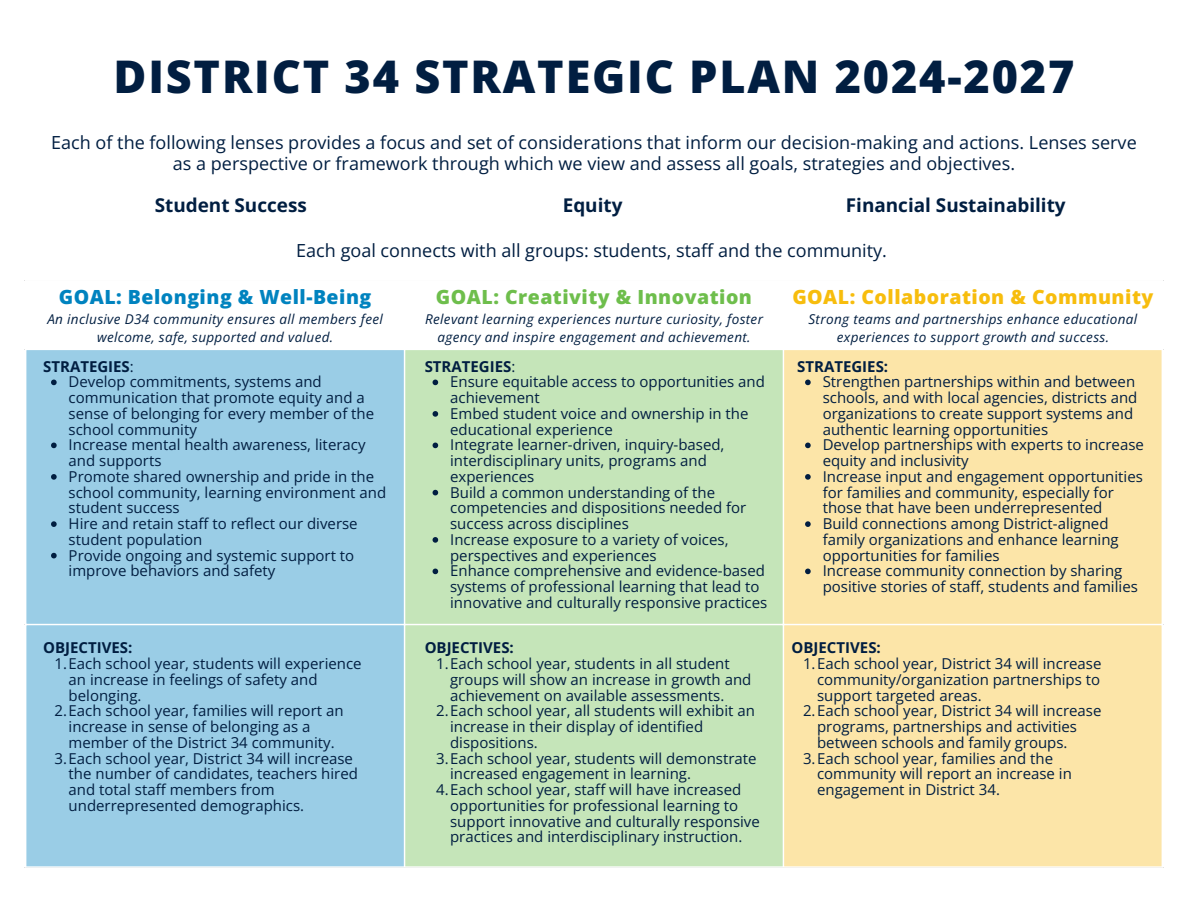
<style>
.page{position:relative;width:1188px;height:918px;background:#fff}
.page>*{position:absolute;margin:0;border:0;box-sizing:border-box;transform-origin:0 0}
.t1{font:800 45px "Open Sans";letter-spacing:.04em;color:#011e41}
.t2{font:800 19.5px "Open Sans";letter-spacing:.025em;color:#f7bd0d}
.t3{font:800 19.5px "Open Sans";letter-spacing:.025em;color:#6ebe4c}
.t4{font:800 19.5px "Open Sans";letter-spacing:.025em;color:#0083bf}
.t5{font:700 18.9px "Open Sans";color:#011e41}
.t6{font:18px/21.6px "Open Sans";color:#011e41;text-align:center}
.t7{font:15px/15.8px "Open Sans";color:#011e41}
.t8{font:700 15px "Open Sans";color:#011e41}
.t9{font:italic 13.5px/18px "Open Sans";letter-spacing:.025em;color:#011e41;text-align:center}
.s1{font-weight:400}
</style>
<div class="page">
<div style="left:26px;top:350px;width:378px;height:516px;background:#9acde6"></div>
<div style="left:405px;top:350px;width:378px;height:516px;background:#c5e5b9"></div>
<div style="left:784px;top:350px;width:378px;height:516px;background:#fce5a8"></div>
<hr style="left:25px;top:624px;width:1138px;height:1px;background:#fff">
<svg style="left:51px;top:380px;width:6px;height:5px"></svg>
<svg style="left:51px;top:443px;width:6px;height:5px"></svg>
<svg style="left:51px;top:474px;width:6px;height:6px"></svg>
<svg style="left:51px;top:521px;width:6px;height:6px"></svg>
<svg style="left:51px;top:553px;width:6px;height:5px"></svg>
<svg style="left:433px;top:380px;width:5px;height:5px"></svg>
<svg style="left:433px;top:411px;width:5px;height:6px"></svg>
<svg style="left:433px;top:443px;width:5px;height:5px"></svg>
<svg style="left:433px;top:490px;width:5px;height:5px"></svg>
<svg style="left:433px;top:537px;width:5px;height:6px"></svg>
<svg style="left:433px;top:569px;width:5px;height:5px"></svg>
<svg style="left:805px;top:380px;width:6px;height:5px"></svg>
<svg style="left:805px;top:443px;width:6px;height:5px"></svg>
<svg style="left:805px;top:474px;width:6px;height:6px"></svg>
<svg style="left:805px;top:521px;width:6px;height:6px"></svg>
<svg style="left:805px;top:569px;width:6px;height:5px"></svg>
<p class="t1" style="left:114px;top:45px;width:962px">DISTRICT 34 STRATEGIC PLAN 2024-2027</p>
<p class="t6" style="left:51px;top:131px;width:1087px">Each of the following lenses provides a focus and set of considerations that inform our decision-making and actions. Lenses serve as a perspective or framework through which we view and assess all goals, strategies and objectives.</p>
<p class="t5" style="left:155px;top:192px;width:154px">Student Success</p>
<p class="t5" style="left:563px;top:192px;width:61px">Equity</p>
<p class="t5" style="left:846px;top:192px;width:221px">Financial Sustainability</p>
<p class="t6" style="left:296px;top:239px;width:592px">Each goal connects with all groups: students, staff and the community.</p>
<h1 class="t4" style="left:59px;top:283px;width:314px">GOAL: Belonging &amp; Well-Being</h1>
<h2 class="t9" style="left:47px;top:310px;width:337px">An inclusive D34 community ensures all members feel welcome, safe, supported and valued.</h2>
<h4 class="t8" style="left:43px;top:356px;width:92px">STRATEGIES<span class="s1">:</span></h4>
<p class="t7" style="left:69px;top:374px;width:307px">Develop commitments, systems and communication that promote equity and a sense of belonging for every member of the school community</p>
<p class="t7" style="left:69px;top:437px;width:298px">Increase mental health awareness, literacy and supports</p>
<p class="t7" style="left:69px;top:468px;width:319px">Promote shared ownership and pride in the school community, learning environment and student success</p>
<p class="t7" style="left:69px;top:515px;width:291px">Hire and retain staff to reflect our diverse student population</p>
<p class="t7" style="left:69px;top:547px;width:287px">Provide ongoing and systemic support to improve behaviors and safety</p>
<p class="t8" style="left:43px;top:637px;width:91px">OBJECTIVES:</p>
<p class="t7" style="left:55px;top:655px;width:309px">1.Each school year, students will experience</p>
<p class="t7" style="left:69px;top:671px;width:250px">an increase in feelings of safety and</p>
<p class="t7" style="left:69px;top:687px;width:74px">belonging.</p>
<p class="t7" style="left:55px;top:703px;width:290px">2.Each school year, families will report an</p>
<p class="t7" style="left:69px;top:718px;width:244px">increase in sense of belonging as a</p>
<p class="t7" style="left:69px;top:734px;width:268px">member of the District 34 community.</p>
<p class="t7" style="left:55px;top:750px;width:300px">3.Each school year, District 34 will increase</p>
<p class="t7" style="left:69px;top:766px;width:291px">the number of candidates, teachers hired</p>
<p class="t7" style="left:69px;top:781px;width:208px">and total staff members from</p>
<p class="t7" style="left:69px;top:797px;width:237px">underrepresented demographics.</p>
<h2 class="t3" style="left:436px;top:283px;width:318px">GOAL: Creativity &amp; Innovation</h2>
<p class="t9" style="left:425px;top:310px;width:339px">Relevant learning experiences nurture curiosity, foster agency and inspire engagement and achievement.</p>
<h4 class="t8" style="left:425px;top:356px;width:92px">STRATEGIES<span class="s1">:</span></h4>
<p class="t7" style="left:450px;top:374px;width:316px">Ensure equitable access to opportunities and achievement</p>
<p class="t7" style="left:450px;top:405px;width:300px">Embed student voice and ownership in the educational experience</p>
<p class="t7" style="left:450px;top:437px;width:276px">Integrate learner-driven, inquiry-based, interdisciplinary units, programs and experiences</p>
<p class="t7" style="left:450px;top:484px;width:298px">Build a common understanding of the competencies and dispositions needed for success across disciplines</p>
<p class="t7" style="left:450px;top:531px;width:280px">Increase exposure to a variety of voices, perspectives and experiences</p>
<p class="t7" style="left:450px;top:563px;width:319px">Enhance comprehensive and evidence-based systems of professional learning that lead to innovative and culturally responsive practices</p>
<p class="t8" style="left:425px;top:637px;width:91px">OBJECTIVES:</p>
<p class="t7" style="left:436px;top:655px;width:295px">1.Each school year, students in all student</p>
<p class="t7" style="left:450px;top:671px;width:303px">groups will show an increase in growth and</p>
<p class="t7" style="left:450px;top:687px;width:276px">achievement on available assessments.</p>
<p class="t7" style="left:436px;top:703px;width:320px">2.Each school year, all students will exhibit an</p>
<p class="t7" style="left:450px;top:718px;width:255px">increase in their display of identified</p>
<p class="t7" style="left:450px;top:734px;width:89px">dispositions.</p>
<p class="t7" style="left:436px;top:750px;width:322px">3.Each school year, students will demonstrate</p>
<p class="t7" style="left:450px;top:766px;width:242px">increased engagement in learning.</p>
<p class="t7" style="left:436px;top:781px;width:307px">4.Each school year, staff will have increased</p>
<p class="t7" style="left:450px;top:797px;width:290px">opportunities for professional learning to</p>
<p class="t7" style="left:450px;top:813px;width:311px">support innovative and culturally responsive</p>
<p class="t7" style="left:450px;top:829px;width:294px">practices and interdisciplinary instruction.</p>
<p class="t2" style="left:792px;top:283px;width:363px">GOAL: Collaboration &amp; Community</p>
<p class="t9" style="left:808px;top:310px;width:330px">Strong teams and partnerships enhance educational experiences to support growth and success.</p>
<h3 class="t8" style="left:797px;top:356px;width:93px">STRATEGIES:</h3>
<p class="t7" style="left:823px;top:374px;width:316px">Strengthen partnerships within and between schools, and with local agencies, districts and organizations to create support systems and authentic learning opportunities</p>
<p class="t7" style="left:823px;top:437px;width:323px">Develop partnerships with experts to increase equity and inclusivity</p>
<p class="t7" style="left:823px;top:468px;width:322px">Increase input and engagement opportunities for families and community, especially for those that have been underrepresented</p>
<p class="t7" style="left:823px;top:515px;width:297px">Build connections among District-aligned family organizations and enhance learning opportunities for families</p>
<p class="t7" style="left:823px;top:563px;width:317px">Increase community connection by sharing positive stories of staff, students and families</p>
<p class="t8" style="left:792px;top:637px;width:91px">OBJECTIVES:</p>
<p class="t7" style="left:803px;top:655px;width:300px">1.Each school year, District 34 will increase</p>
<p class="t7" style="left:817px;top:671px;width:285px">community/organization partnerships to</p>
<p class="t7" style="left:817px;top:687px;width:166px">support targeted areas.</p>
<p class="t7" style="left:803px;top:703px;width:300px">2.Each school year, District 34 will increase</p>
<p class="t7" style="left:817px;top:718px;width:261px">programs, partnerships and activities</p>
<p class="t7" style="left:817px;top:734px;width:252px">between schools and family groups.</p>
<p class="t7" style="left:803px;top:750px;width:251px">3.Each school year, families and the</p>
<p class="t7" style="left:817px;top:766px;width:256px">community will report an increase in</p>
<p class="t7" style="left:817px;top:781px;width:184px">engagement in District 34.</p>
</div>
